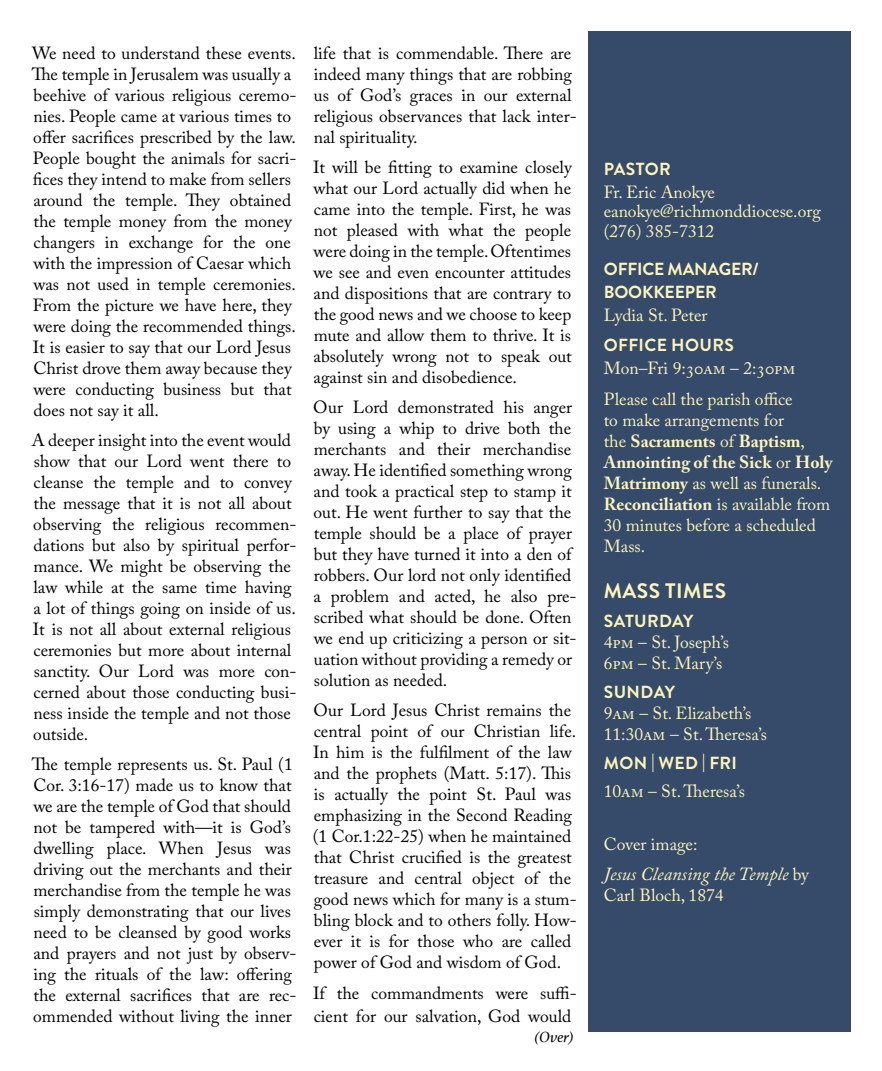
<style>
.page{position:relative;width:882px;height:1071px;background:#fff}
.page>*{position:absolute;margin:0;border:0;box-sizing:border-box;transform-origin:0 0}
.t1{font:700 21px "Brandon Grotesque";letter-spacing:.02em;color:#fbf4bc}
.t2{font:italic 18.38px "Adobe Caslon Pro";color:#fbf4bc}
.t3{font:17.5px/21px "Adobe Caslon Pro";color:#000}
.t4{font:17.5px/21px "Adobe Caslon Pro";color:#fbf4bc}
.t5{font:700 17.5px "Brandon Grotesque";letter-spacing:.015em;color:#fbf4bc}
.t6{font:700 17.5px/22.8px "Brandon Grotesque";letter-spacing:-.01em;color:#fbf4bc}
.t7{font:italic 15.75px "Athelas";color:#000}
.s1{font-weight:700}
.s2{font-style:normal;font-size:17.5px}
</style>
<div class="page">
<div style="left:588px;top:32px;width:262px;height:1000px;background:#364a6a"></div>
<p class="t3" style="left:32px;top:43px;width:266px">We need to understand these events.<br>The temple in Jerusalem was usually a beehive of various religious ceremo&shy;nies. People came at various times to offer sacrifices prescribed by the law.<br>People bought the animals for sacri&shy;fices they intend to make from sellers around the temple. They obtained the temple money from the money changers in exchange for the one with the impression of Caesar which was not used in temple ceremonies.<br>From the picture we have here, they were doing the recommended things.<br>It is easier to say that our Lord Jesus Christ drove them away because they were conducting business but that does not say it all.</p>
<p class="t3" style="left:32px;top:430px;width:266px">A deeper insight into the event would show that our Lord went there to cleanse the temple and to convey the message that it is not all about observing the religious recommen&shy;dations but also by spiritual perfor&shy;mance. We might be observing the law while at the same time having a lot of things going on inside of us.<br>It is not all about external religious ceremonies but more about internal sanctity. Our Lord was more con&shy;cerned about those conducting busi&shy;ness inside the temple and not those outside.</p>
<p class="t3" style="left:32px;top:753px;width:266px">The temple represents us. St. Paul (1<br>Cor. 3:16-17) made us to know that we are the temple of God that should not be tampered with—it is God’s dwelling place. When Jesus was driving out the merchants and their merchandise from the temple he was simply demonstrating that our lives need to be cleansed by good works and prayers and not just by observ&shy;ing the rituals of the law: offering the external sacrifices that are rec&shy;ommended without living the inner</p>
<p class="t3" style="left:314px;top:43px;width:265px">life that is commendable. There are indeed many things that are robbing us of God’s graces in our external religious observances that lack inter&shy;nal spirituality.</p>
<p class="t3" style="left:313px;top:157px;width:260px;text-align:justify">It will be fitting to examine closely what our Lord actually did when he came into the temple. First, he was not pleased with what the people were doing in the temple. Oftentimes we see and even encounter attitudes and dispositions that are contrary to the good news and we choose to keep mute and allow them to thrive. It is absolutely wrong not to speak out against sin and disobedience.</p>
<p class="t3" style="left:313px;top:396px;width:265px">Our Lord demonstrated his anger by using a whip to drive both the merchants and their merchandise away. He identified something wrong and took a practical step to stamp it out. He went further to say that the temple should be a place of prayer but they have turned it into a den of robbers. Our lord not only identified a problem and acted, he also pre&shy;scribed what should be done. Often we end up criticizing a person or sit&shy;uation without providing a remedy or solution as needed.</p>
<p class="t3" style="left:313px;top:699px;width:265px">Our Lord Jesus Christ remains the central point of our Christian life.<br>In him is the fulfilment of the law and the prophets (Matt. 5:17). This is actually the point St. Paul was emphasizing in the Second Reading (1 Cor.1:22-25) when he maintained that Christ crucified is the greatest treasure and central object of the good news which for many is a stum&shy;bling block and to others folly. How&shy;ever it is for those who are called power of God and wisdom of God.</p>
<p class="t3" style="left:313px;top:982px;width:265px;line-height:22.8px">If the commandments were suffi&shy;cient for our salvation, God would</p>
<p class="t7" style="left:535px;top:1025px;width:41px">(Over)</p>
<p class="t5" style="left:604px;top:157px;width:68px">PASTOR</p>
<p class="t4" style="left:604px;top:182px;width:219px;line-height:19.2px">Fr. Eric Anokye eanokye@richmonddiocese.org (276) 385-7312</p>
<p class="t6" style="left:604px;top:258px;width:156px">OFFICE MANAGER/<br>BOOKKEEPER</p>
<p class="t4" style="left:604px;top:304px;width:105px">Lydia St. Peter</p>
<p class="t5" style="left:604px;top:333px;width:132px">OFFICE HOURS</p>
<p class="t4" style="left:604px;top:353px;width:193px;line-height:30.6px">Mon–Fri 9:30am – 2:30pm<br>Please call the parish office</p>
<p class="t4" style="left:604px;top:409px;width:230px">to make arrangements for<br>the <span class="s1">Sacraments</span> of <span class="s1">Baptism</span>,<br><span class="s1">Annointing of the Sick</span> or <span class="s1">Holy<br>Matrimony</span> as well as funerals.<br><span class="s1">Reconciliation</span> is available from<br>30 minutes before a scheduled<br>Mass.</p>
<p class="t1" style="left:604px;top:576px;width:124px">MASS TIMES</p>
<p class="t5" style="left:604px;top:609px;width:91px">SATURDAY</p>
<p class="t4" style="left:604px;top:631px;width:127px">4pm – St. Joseph’s<br>6pm – St. Mary’s</p>
<p class="t5" style="left:604px;top:679px;width:73px">SUNDAY</p>
<p class="t4" style="left:604px;top:702px;width:165px">9am – St. Elizabeth’s<br>11:30am – St. Theresa’s</p>
<p class="t5" style="left:604px;top:750px;width:135px">MON | WED | FRI</p>
<p class="t4" style="left:604px;top:781px;width:143px">10am – St. Theresa’s</p>
<p class="t4" style="left:604px;top:833px;width:95px">Cover image:</p>
<p class="t2" style="left:604px;top:863px;width:207px">Jesus Cleansing the Temple <span class="s2">by</span></p>
<p class="t4" style="left:604px;top:884px;width:121px">Carl Bloch, 1874</p>
</div>
